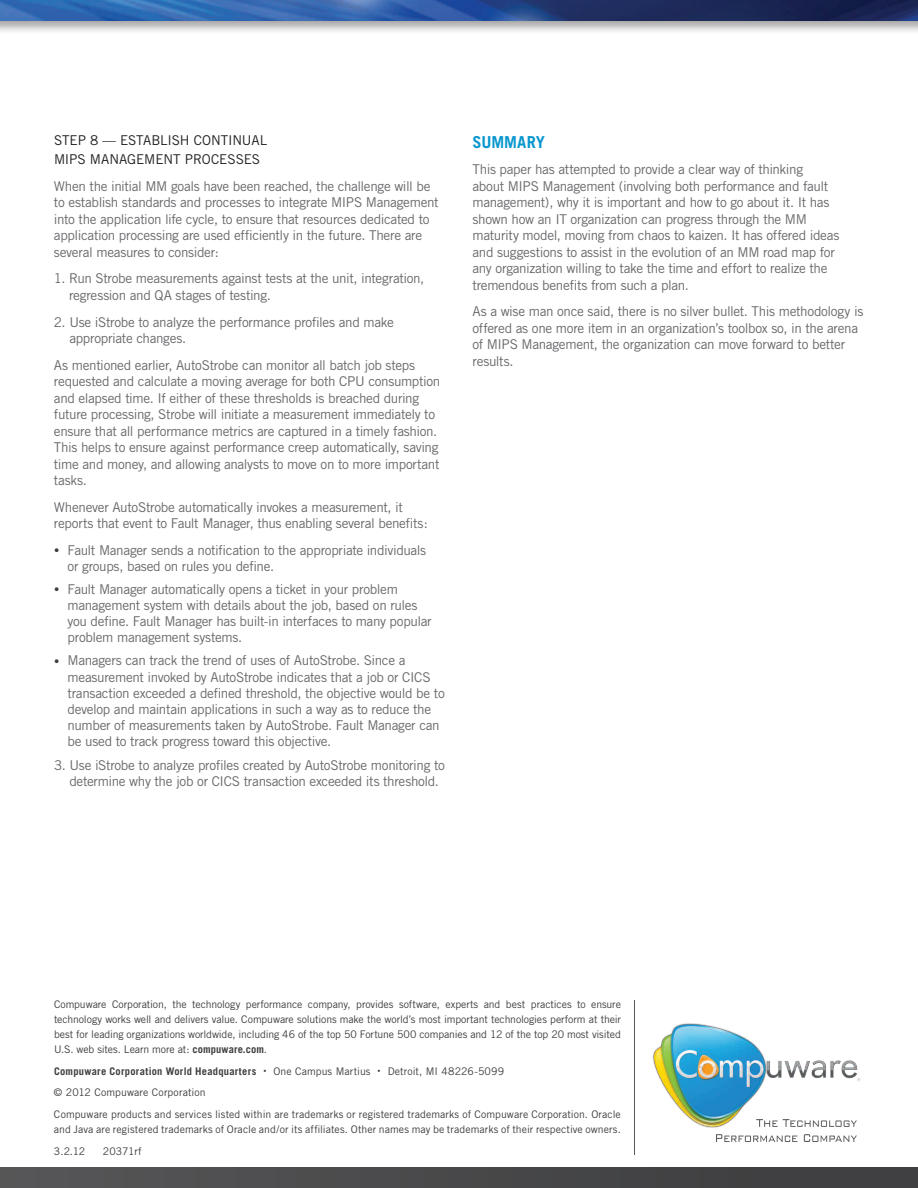
<style>
.page{position:relative;width:918px;height:1188px;background:#fff}
.page>*{position:absolute;margin:0;border:0;box-sizing:border-box;transform-origin:0 0}
.t1{font:700 16.5px "Trade Gothic";letter-spacing:-.005em;color:#0997ce}
.t2{font:13.5px/16.5px "Trade Gothic";letter-spacing:-.025em;color:#69676b}
.t3{font:13.5px "Trade Gothic";letter-spacing:-.01em;color:#231f20}
.t4{font:10.5px/15px "Trade Gothic";letter-spacing:.005em;color:#3e3e3f}
.s1{font-size:10.5px;color:#3e3e3f}
.s2{font-weight:700}
.s3{font-size:6px}
</style>
<div class="page">
<hr style="left:634px;top:1000px;width:1px;height:155px;background:#575659">
<img style="left:653px;top:1023px;width:208px;height:105px">
<svg style="left:756px;top:1119px;width:101px;height:8px"></svg>
<svg style="left:716px;top:1134px;width:81px;height:8px"></svg>
<svg style="left:804px;top:1134px;width:53px;height:8px"></svg>
<div style="left:0;top:1168px;width:918px;height:20px;background:linear-gradient(to right,#565557,#3c3c3e)"></div>
<div style="left:0;top:0;width:918px;height:34px;background:#231f20;opacity:.4"></div>
<img style="left:0;top:0;width:918px;height:20px">
<p class="t3" style="left:54px;top:133px;width:17px">Step</p>
<p class="t3" style="left:90px;top:133px;width:47px">8 — Establis</p>
<p class="t3" style="left:180px;top:133px;width:23px">h continual</p>
<p class="t3" style="left:54px;top:151px;width:57px">MIPS Management</p>
<p class="t3" style="left:185px;top:151px;width:10px">processes</p>
<p class="t2" style="left:54px;top:178px;width:386px">When the initial MM goals have been reached, the challenge will be to establish standards and processes to integrate MIPS Management into the application life cycle, to ensure that resources dedicated to application processing are used efficiently in the future. There are several measures to consider:</p>
<p class="t2" style="left:69px;top:270px;width:357px;text-indent:-15px">1. Run Strobe measurements against tests at the unit, integration, regression and QA stages of testing.</p>
<p class="t2" style="left:69px;top:313px;width:326px;text-indent:-15px">2. Use iStrobe to analyze the performance profiles and make appropriate changes.</p>
<p class="t2" style="left:54px;top:357px;width:388px">As mentioned earlier, AutoStrobe can monitor all batch job steps requested and calculate a moving average for both CPU consumption and elapsed time. If either of these thresholds is breached during future processing, Strobe will initiate a measurement immediately to ensure that all performance metrics are captured in a timely fashion.<br>This helps to ensure against performance creep automatically, saving time and money, and allowing analysts to move on to more important tasks.</p>
<p class="t2" style="left:54px;top:499px;width:375px">Whenever AutoStrobe automatically invokes a measurement, it reports that event to Fault Manager, thus enabling several benefits:</p>
<p class="t2" style="left:68px;top:542px;width:360px;text-indent:-14px"><span class="s1">•</span> Fault Manager sends a notification to the appropriate individuals or groups, based on rules you define.</p>
<p class="t2" style="left:68px;top:581px;width:366px;text-indent:-14px"><span class="s1">•</span> Fault Manager automatically opens a ticket in your problem management system with details about the job, based on rules you define. Fault Manager has built-in interfaces to many popular problem management systems.</p>
<p class="t2" style="left:68px;top:652px;width:379px;text-indent:-14px"><span class="s1">•</span> Managers can track the trend of uses of AutoStrobe. Since a measurement invoked by AutoStrobe indicates that a job or CICS transaction exceeded a defined threshold, the objective would be to develop and maintain applications in such a way as to reduce the number of measurements taken by AutoStrobe. Fault Manager can be used to track progress toward this objective.</p>
<p class="t2" style="left:69px;top:756px;width:377px;text-indent:-15px">3. Use iStrobe to analyze profiles created by AutoStrobe monitoring to determine why the job or CICS transaction exceeded its threshold.</p>
<p class="t1" style="left:472px;top:132px;width:74px">Summary</p>
<p class="t2" style="left:472px;top:161px;width:368px">This paper has attempted to provide a clear way of thinking<br>about MIPS Management (involving both performance and fault management), why it is important and how to go about it. It has shown how an IT organization can progress through the MM maturity model, moving from chaos to kaizen. It has offered ideas and suggestions to assist in the evolution of an MM road map for any organization willing to take the time and effort to realize the tremendous benefits from such a plan.</p>
<p class="t2" style="left:472px;top:303px;width:392px">As a wise man once said, there is no silver bullet. This methodology is offered as one more item in an organization’s toolbox so, in the arena of MIPS Management, the organization can move forward to better results.</p>
<p class="t4" style="left:54px;top:997px;width:569px;text-align:justify">Compuware Corporation, the technology performance company, provides software, experts and best practices to ensure technology works well and delivers value. Compuware solutions make the world’s most important technologies perform at their best for leading organizations worldwide, including 46 of the top 50 Fortune 500 companies and 12 of the top 20 most visited U.S. web sites. Learn more at: <span class="s2">compuware.com</span>.</p>
<p class="t4" style="left:54px;top:1060px;width:568px;line-height:21.8px"><span class="s2">Compuware Corporation World Headquarters</span> <span class="s3">•</span> One Campus Martius <span class="s3">•</span> Detroit, MI 48226-5099<br>© 2012 Compuware Corporation<br>Compuware products and services listed within are trademarks or registered trademarks of Compuware Corporation. Oracle</p>
<p class="t4" style="left:54px;top:1119px;width:568px;line-height:21.8px">and Java are registered trademarks of Oracle and/or its affiliates. Other names may be trademarks of their respective owners.<br>3.2.12</p>
<p class="t4" style="left:103px;top:1144px;width:40px">20371rf</p>
</div>
